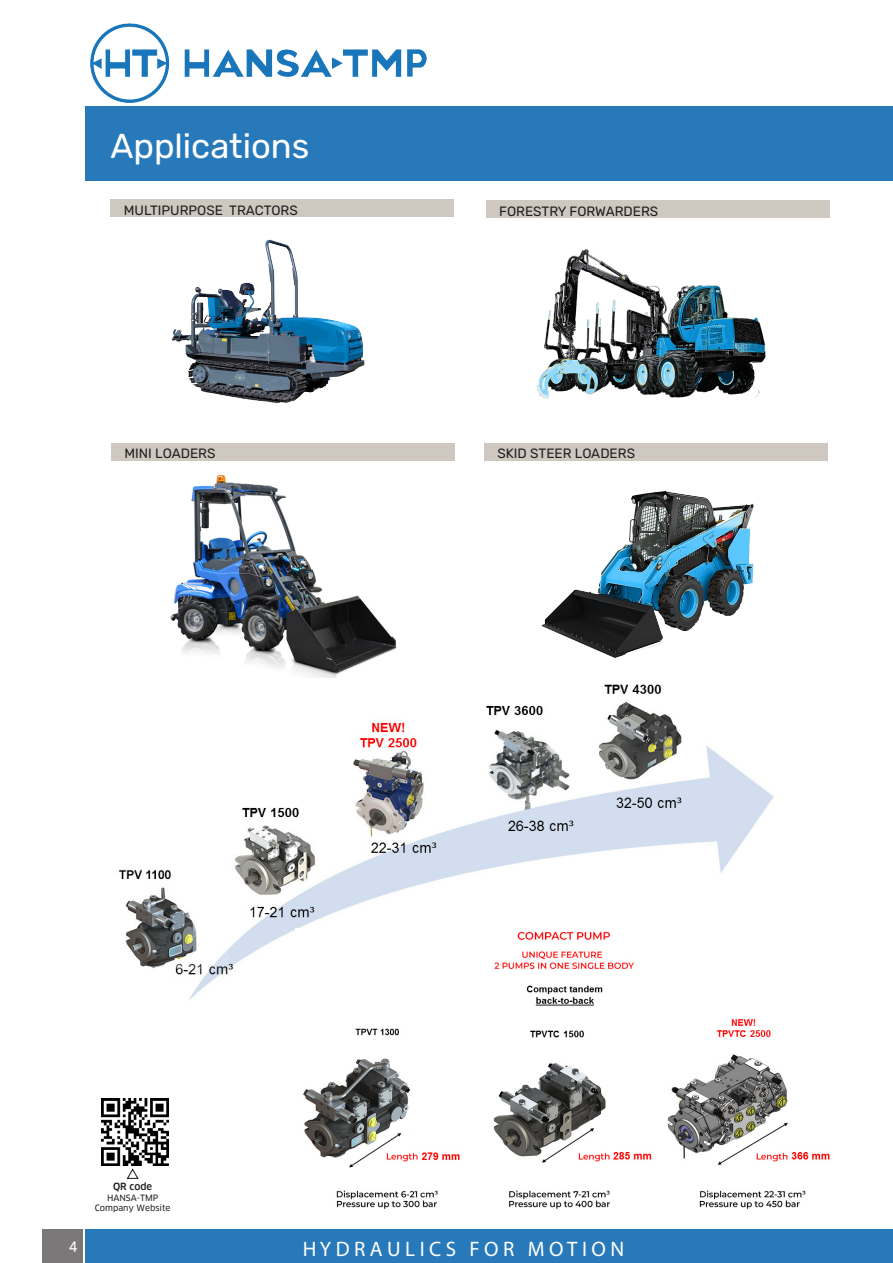
<style>
.page{position:relative;width:893px;height:1263px;background:#fff}
.page>*{position:absolute;margin:0;border:0;box-sizing:border-box;transform-origin:0 0}
.t1{font:34.5px "Rubik";color:#fff}
.t2{font:21px "Myriad Pro";color:#fff}
.t3{font:15px "Rubik";color:#fff;scale:.9 1}
.t4{font:13.5px "Rubik";color:#231f20}
.t5{font:500 9.75px "Clan Pro";color:#231f20}
.t6{font:8.55px/9.8px "Clan Pro News";color:#231f20;text-align:center}
</style>
<div class="page">
<div style="left:43px;top:1229px;width:40px;height:34px;background:#7b7879"></div>
<div style="left:85px;top:1229px;width:808px;height:34px;background:#2879b9"></div>
<div style="left:85px;top:106px;width:808px;height:75px;background:#2879b9"></div>
<img style="left:171px;top:239px;width:194px;height:164px">
<div style="left:110px;top:200px;width:344px;height:17px;background:#cec8c0"></div>
<img style="left:538px;top:249px;width:228px;height:150px">
<div style="left:486px;top:200px;width:343px;height:18px;background:#cec8c0"></div>
<div style="left:111px;top:443px;width:343px;height:17px;background:#cec8c0"></div>
<div style="left:484px;top:443px;width:343px;height:17px;background:#cec8c0"></div>
<img style="left:541px;top:491px;width:213px;height:167px">
<svg style="left:101px;top:1165px;width:68px;height:14px"></svg>
<img style="left:119px;top:677px;width:655px;height:323px">
<img style="left:295px;top:929px;width:535px;height:280px">
<img style="left:170px;top:474px;width:226px;height:203px">
<img style="left:90px;top:23px;width:337px;height:79px">
<img style="left:101px;top:1098px;width:67px;height:67px">
<p class="t1" style="left:110px;top:126px;width:201px">Applications</p>
<p class="t4" style="left:124px;top:203px;width:175px">MULTIPURPOSE TRACTORS</p>
<p class="t4" style="left:499px;top:203px;width:160px">FORESTRY FORWARDERS</p>
<p class="t4" style="left:124px;top:446px;width:92px">MINI LOADERS</p>
<p class="t4" style="left:497px;top:446px;width:139px">SKID STEER LOADERS</p>
<p class="t5" style="left:113px;top:1181px;width:41px">QR code</p>
<p class="t6" style="left:95px;top:1193px;width:77px">HANSA-TMP<br>Company Website</p>
<p class="t3" style="left:69px;top:1238px;width:11px">4</p>
<p class="t2" style="left:303px;top:1236px;width:323px">H Y D R A U L I C S F O R M O T I O N</p>
</div>
